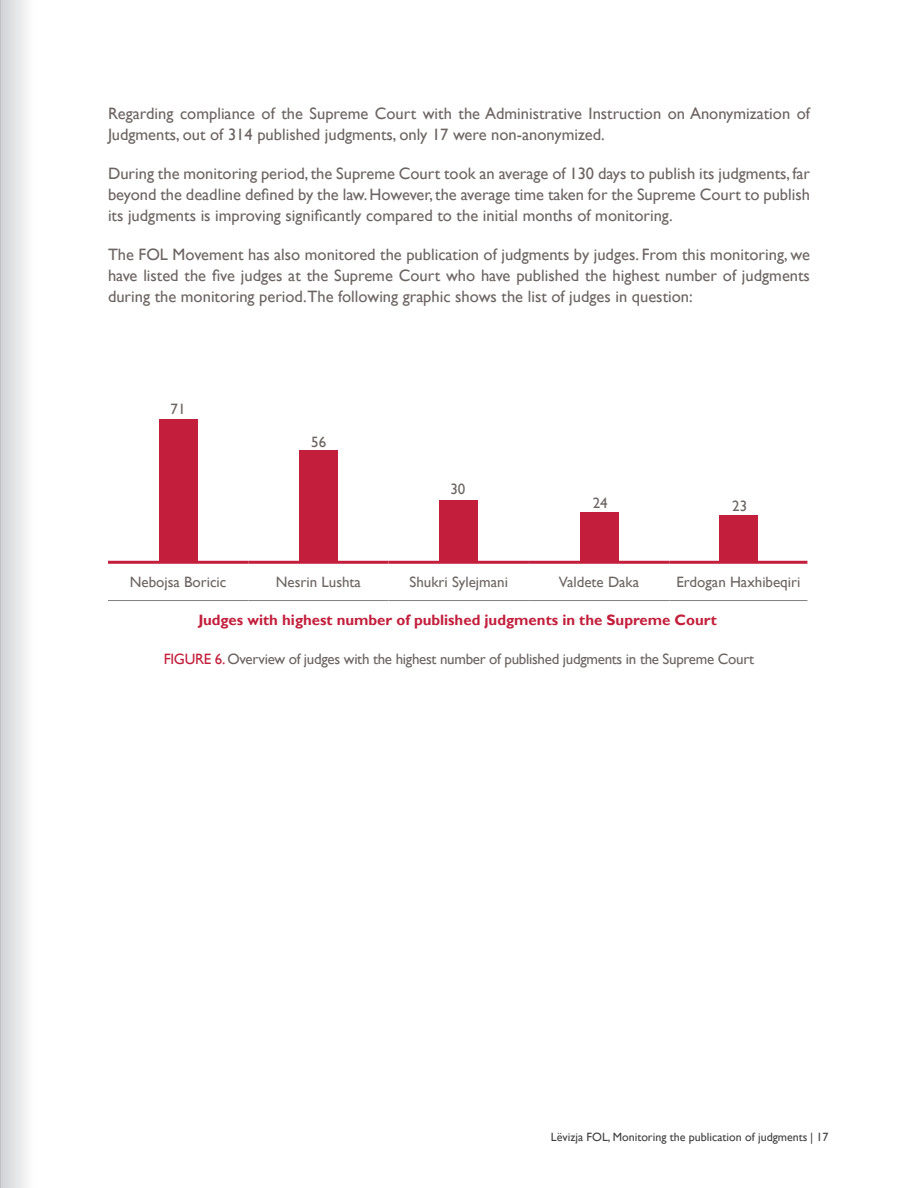
<style>
.page{position:relative;width:918px;height:1188px;background:#fff}
.page>*{position:absolute;margin:0;border:0;box-sizing:border-box;transform-origin:0 0}
.t1{font:16.5px/21px "Gill Sans";color:#6c6463;text-align:justify}
.t2{font:15px "Gill Sans";letter-spacing:-.02em;color:#6c6463}
.t3{font:15px "Gill Sans";color:#6c6463}
.t4{font:700 15px "Gill Sans";color:#c31f3c}
.t5{font:12px "Gill Sans";color:#404040}
.s1{color:#c31f3c}
</style>
<div class="page">
<hr style="left:108px;top:561px;width:140px;height:3px;background:#c31f3c">
<hr style="left:248px;top:561px;width:141px;height:3px;background:#c31f3c">
<hr style="left:389px;top:561px;width:140px;height:3px;background:#c31f3c">
<hr style="left:529px;top:561px;width:140px;height:3px;background:#c31f3c">
<hr style="left:669px;top:561px;width:138px;height:3px;background:#c31f3c">
<hr style="left:108px;top:600px;width:140px;height:1px;background:#7f807f">
<hr style="left:248px;top:600px;width:141px;height:1px;background:#7f807f">
<hr style="left:389px;top:600px;width:140px;height:1px;background:#7f807f">
<hr style="left:529px;top:600px;width:140px;height:1px;background:#7f807f">
<hr style="left:669px;top:600px;width:138px;height:1px;background:#7f807f">
<div style="left:159px;top:419px;width:38px;height:142px;background:#c31f3c"></div>
<div style="left:299px;top:450px;width:39px;height:111px;background:#c31f3c"></div>
<div style="left:440px;top:500px;width:38px;height:61px;background:#c31f3c"></div>
<div style="left:580px;top:512px;width:38px;height:49px;background:#c31f3c"></div>
<div style="left:719px;top:516px;width:38px;height:45px;background:#c31f3c"></div>
<div style="left:0;top:0;width:36px;height:1188px;background:linear-gradient(to right,#d0d1d3,#fff)"></div>
<hr style="left:0;top:0;width:1px;height:1188px;background:#bcbdc0">
<p class="t1" style="left:108px;top:104px;width:704px">Regarding compliance of the Supreme Court with the Administrative Instruction on Anonymization of<br>Judgments, out of 314 published judgments, only 17 were non-anonymized.</p>
<p class="t1" style="left:108px;top:164px;width:704px">During the monitoring period, the Supreme Court took an average of 130 days to publish its judgments, far beyond the deadline defined by the law. However, the average time taken for the Supreme Court to publish its judgments is improving significantly compared to the initial months of monitoring.</p>
<p class="t1" style="left:108px;top:245px;width:704px">The FOL Movement has also monitored the publication of judgments by judges. From this monitoring, we have listed the five judges at the Supreme Court who have published the highest number of judgments during the monitoring period.The following graphic shows the list of judges in question:</p>
<p class="t3" style="left:171px;top:400px;width:16px">71</p>
<p class="t3" style="left:311px;top:433px;width:16px">56</p>
<p class="t3" style="left:450px;top:480px;width:16px">30</p>
<p class="t3" style="left:593px;top:494px;width:16px">24</p>
<p class="t3" style="left:732px;top:497px;width:16px">23</p>
<p class="t3" style="left:130px;top:573px;width:98px">Nebojsa Boricic</p>
<p class="t3" style="left:276px;top:573px;width:87px">Nesrin Lushta</p>
<p class="t3" style="left:410px;top:573px;width:100px">Shukri Sylejmani</p>
<p class="t3" style="left:559px;top:573px;width:82px">Valdete Daka</p>
<p class="t3" style="left:676px;top:573px;width:125px">Erdogan Haxhibeqiri</p>
<p class="t4" style="left:198px;top:611px;width:520px">Judges with highest number of published judgments in the Supreme Court</p>
<p class="t2" style="left:164px;top:650px;width:592px"><span class="s1">FIGURE 6.</span> Overview of judges with the highest number of published judgments in the Supreme Court</p>
<p class="t5" style="left:551px;top:1130px;width:279px">Lëvizja FOL, Monitoring the publication of judgments | 17</p>
</div>
